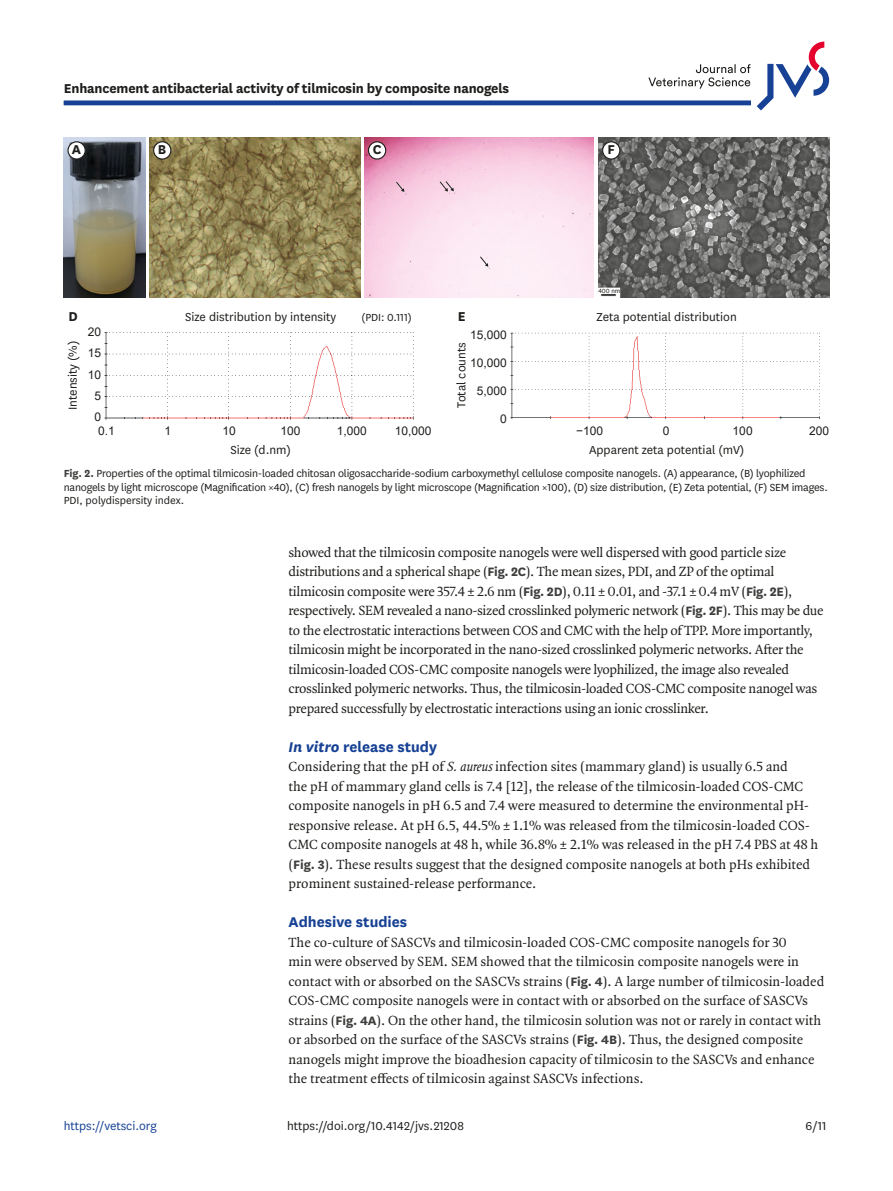
<style>
.page{position:relative;width:893px;height:1191px;background:#fff}
.page>*{position:absolute;margin:0;border:0;box-sizing:border-box;transform-origin:0 0}
.body_title2{font:700 16.5px "National";color:#164194}
.alt-title-type{font:700 15px "National";letter-spacing:-.01em;color:#1d1d1b}
.body_p_first{font:14.25px/19.5px "Quadraat OT";letter-spacing:-.01em;color:#1d1d1b}
.doi_running_footer{font:13.5px "National";color:#1d1d1b}
.t1{font:13.5px "National";color:#164194}
.fig_caption{font:12px/13.5px "National";letter-spacing:-.015em;color:#1d1d1b}
.t2{font:12px "Arial";color:#1d1d1b}
.t3{font:7.05px "National";color:#1d1d1b}
.s1{font-weight:700;color:#3d3d3c}
.s2{font-family:"National";font-weight:700;color:#3d3d3c}
.s3{font-style:italic}
</style>
<div class="page">
<hr style="left:64px;top:101px;width:687px;height:4px;background:#164194">
<svg style="left:757px;top:42px;width:72px;height:68px"></svg>
<svg style="left:648px;top:64px;width:102px;height:25px"></svg>
<img style="left:64px;top:137px;width:81px;height:160px">
<img style="left:149px;top:137px;width:211px;height:160px">
<img style="left:364px;top:137px;width:230px;height:161px">
<img style="left:598px;top:138px;width:231px;height:159px">
<div style="left:68px;top:142px;width:17px;height:17px;background:#fff;border-radius:50%"></div>
<div style="left:67px;top:141px;width:19px;height:19px;border:1px solid #1d1d1b;border-radius:50%"></div>
<div style="left:154px;top:142px;width:17px;height:17px;background:#fff;border-radius:50%"></div>
<div style="left:153px;top:141px;width:18px;height:19px;border:1px solid #1d1d1b;border-radius:50%"></div>
<div style="left:368px;top:142px;width:18px;height:17px;background:#fff;border-radius:50%"></div>
<div style="left:368px;top:141px;width:18px;height:19px;border:1px solid #1d1d1b;border-radius:50%"></div>
<div style="left:603px;top:142px;width:17px;height:17px;background:#fff;border-radius:50%"></div>
<div style="left:602px;top:141px;width:18px;height:19px;border:1px solid #1d1d1b;border-radius:50%"></div>
<img style="left:104px;top:332px;width:310px;height:115px">
<div style="left:85px;top:421px;width:351px;height:25px;background:#fff"></div>
<img style="left:510px;top:332px;width:310px;height:88px">
<svg style="left:480px;top:256px;width:8px;height:11px"></svg>
<svg style="left:439px;top:181px;width:15px;height:11px"></svg>
<svg style="left:396px;top:181px;width:8px;height:11px"></svg>
<p class="alt-title-type" style="left:64px;top:77px;width:447px">Enhancement antibacterial activity of tilmicosin by composite nanogels</p>
<p class="alt-title-type" style="left:72px;top:139px;width:11px">A</p>
<p class="alt-title-type" style="left:158px;top:139px;width:10px">B</p>
<p class="alt-title-type" style="left:373px;top:139px;width:10px">C</p>
<p class="alt-title-type" style="left:607px;top:139px;width:9px">F</p>
<p class="alt-title-type" style="left:68px;top:305px;width:11px">D</p>
<p class="doi_running_footer" style="left:64px;top:410px;width:71px;rotate:-90deg">Intensity (%)</p>
<p class="t2" style="left:88px;top:324px;width:15px">20</p>
<p class="t2" style="left:88px;top:345px;width:15px">15</p>
<p class="t2" style="left:88px;top:366px;width:15px">10</p>
<p class="t2" style="left:94px;top:387px;width:8px">5</p>
<p class="t2" style="left:94px;top:408px;width:8px">0</p>
<p class="doi_running_footer" style="left:185px;top:308px;width:152px">Size distribution by intensity</p>
<p class="fig_caption" style="left:361px;top:310px;width:52px">(PDI: 0.111)</p>
<p class="alt-title-type" style="left:458px;top:305px;width:9px">E</p>
<p class="t2" style="left:470px;top:326px;width:38px">15,000</p>
<p class="doi_running_footer" style="left:453px;top:408px;width:67px;rotate:-90deg">Total counts</p>
<p class="t2" style="left:470px;top:354px;width:38px">10,000</p>
<p class="t2" style="left:477px;top:383px;width:32px">5,000</p>
<p class="t2" style="left:500px;top:411px;width:8px">0</p>
<p class="t3" style="left:598px;top:286px;width:23px">400 nm</p>
<p class="doi_running_footer" style="left:597px;top:308px;width:142px">Zeta potential distribution</p>
<p class="t2" style="left:576px;top:422px;width:29px">−100</p>
<p class="t2" style="left:663px;top:422px;width:8px">0</p>
<p class="t2" style="left:733px;top:422px;width:22px">100</p>
<p class="t2" style="left:809px;top:422px;width:22px">200</p>
<p class="fig_caption" style="left:64px;top:466px;width:765px"><span class="s1">Fig. 2.</span> Properties of the optimal tilmicosin-loaded chitosan oligosaccharide-sodium carboxymethyl cellulose composite nanogels. (A) appearance, (B) lyophilized nanogels by light microscope (Magnification ×40), (C) fresh nanogels by light microscope (Magnification ×100), (D) size distribution, (E) Zeta potential, (F) SEM images.<br>PDI, polydispersity index.</p>
<p class="t2" style="left:98px;top:422px;width:18px">0.1</p>
<p class="t2" style="left:165px;top:422px;width:8px">1</p>
<p class="t2" style="left:223px;top:422px;width:15px">10</p>
<p class="t2" style="left:281px;top:422px;width:22px">100</p>
<p class="t2" style="left:337px;top:422px;width:32px">1,000</p>
<p class="t2" style="left:395px;top:422px;width:38px">10,000</p>
<p class="doi_running_footer" style="left:230px;top:440px;width:62px">Size (d.nm)</p>
<p class="doi_running_footer" style="left:589px;top:440px;width:157px">Apparent zeta potential (mV)</p>
<p class="body_p_first" style="left:289px;top:542px;width:536px">showed that the tilmicosin composite nanogels were well dispersed with good particle size distributions and a spherical shape (<span class="s2">Fig. 2C</span>). The mean sizes, PDI, and ZP of the optimal tilmicosin composite were 357.4 ± 2.6 nm (<span class="s2">Fig. 2D</span>), 0.11 ± 0.01, and -37.1 ± 0.4 mV (<span class="s2">Fig. 2E</span>), respectively. SEM revealed a nano-sized crosslinked polymeric network (<span class="s2">Fig. 2F</span>). This may be due to the electrostatic interactions between COS and CMC with the help of TPP. More importantly, tilmicosin might be incorporated in the nano-sized crosslinked polymeric networks. After the tilmicosin-loaded COS-CMC composite nanogels were lyophilized, the image also revealed crosslinked polymeric networks. Thus, the tilmicosin-loaded COS-CMC composite nanogel was prepared successfully by electrostatic interactions using an ionic crosslinker.</p>
<p class="body_title2" style="left:289px;top:735px;width:150px"><span class="s3">In vitro</span> release study</p>
<p class="body_p_first" style="left:289px;top:757px;width:531px">Considering that the pH of <span class="s3">S.aureus</span>infection sites (mammary gland) is usually 6.5 and<br>the pH of mammary gland cells is 7.4 [12], the release of the tilmicosin-loaded COS-CMC composite nanogels in pH 6.5 and 7.4 were measured to determine the environmental pH&shy;responsive release. At pH 6.5, 44.5% ± 1.1% was released from the tilmicosin-loaded COS-CMC composite nanogels at 48 h, while 36.8% ± 2.1% was released in the pH 7.4 PBS at 48 h (<span class="s2">Fig. 3</span>). These results suggest that the designed composite nanogels at both pHs exhibited prominent sustained-release performance.</p>
<p class="body_title2" style="left:289px;top:910px;width:120px">Adhesive studies</p>
<p class="body_p_first" style="left:289px;top:932px;width:537px">The co-culture of SASCVs and tilmicosin-loaded COS-CMC composite nanogels for 30<br>min were observed by SEM. SEM showed that the tilmicosin composite nanogels were in contact with or absorbed on the SASCVs strains (<span class="s2">Fig. 4</span>). A large number of tilmicosin-loaded COS-CMC composite nanogels were in contact with or absorbed on the surface of SASCVs strains (<span class="s2">Fig. 4A</span>). On the other hand, the tilmicosin solution was not or rarely in contact with or absorbed on the surface of the SASCVs strains (<span class="s2">Fig. 4B</span>). Thus, the designed composite nanogels might improve the bioadhesion capacity of tilmicosin to the SASCVs and enhance the treatment effects of tilmicosin against SASCVs infections.</p>
<p class="t1" style="left:64px;top:1116px;width:95px">https://vetsci.org</p>
<p class="doi_running_footer" style="left:287px;top:1116px;width:178px">https://doi.org/10.4142/jvs.21208</p>
<p class="doi_running_footer" style="left:806px;top:1116px;width:23px">6/11</p>
</div>
